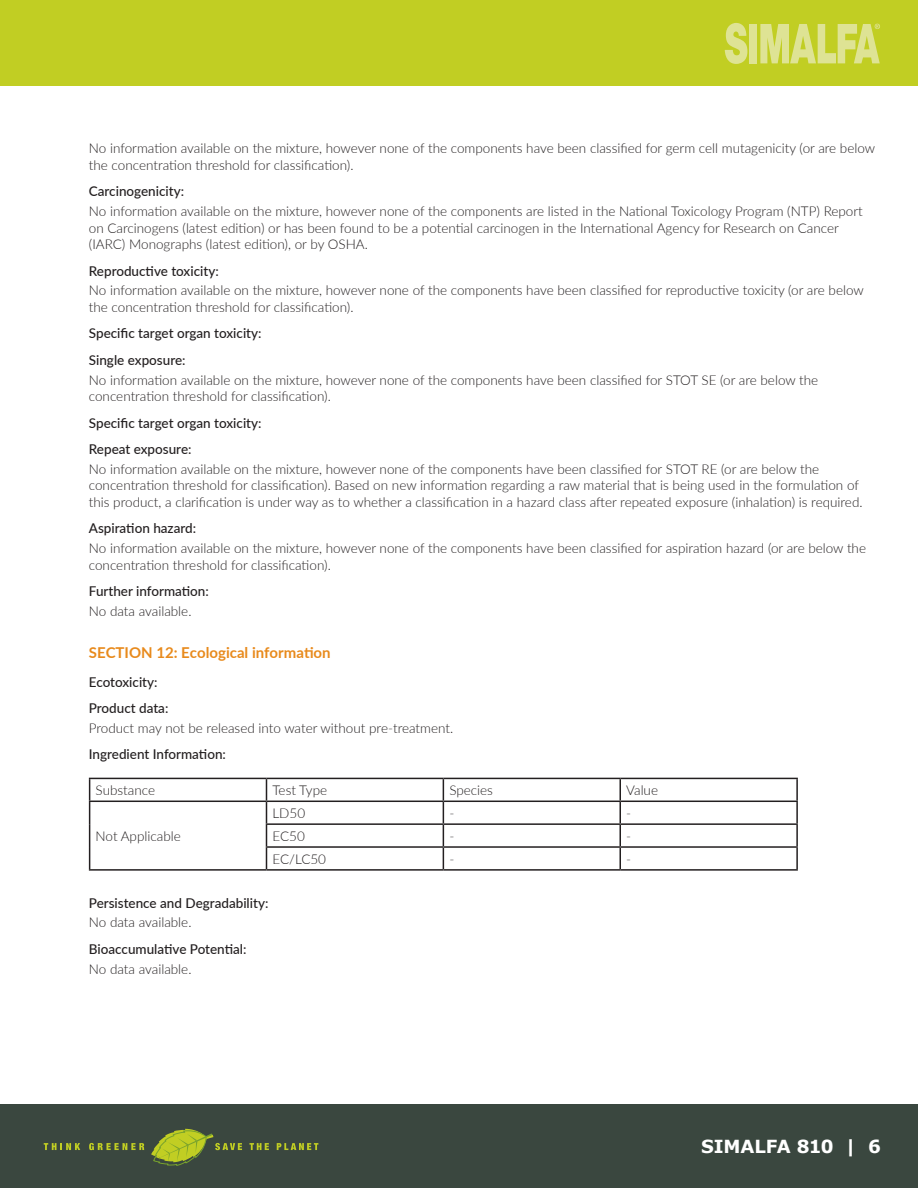
<style>
.page{position:relative;width:918px;height:1188px;background:#fff}
.page>*{position:absolute;margin:0;border:0;box-sizing:border-box;transform-origin:0 0}
.t1{font:700 18px "Verdana";letter-spacing:-.01em;color:#fff}
.t2{font:700 15px "Lato";color:#e88a1c}
.t3{font:300 13.5px/16.5px "Lato";color:#231f20}
.t4{font:500 13.5px/26.5px "Lato";color:#231f20}
</style>
<div class="page">
<div style="left:0;top:1105px;width:918px;height:83px;background:#3a473f"></div>
<div style="left:0;top:1px;width:918px;height:85px;background:#c1ce23"></div>
<svg style="left:725px;top:23px;width:22px;height:41px"></svg>
<div style="left:750px;top:24px;width:7px;height:39px;background:#dee394"></div>
<svg style="left:760px;top:24px;width:120px;height:39px"></svg>
<svg style="left:44px;top:1143px;width:36px;height:7px"></svg>
<svg style="left:89px;top:1143px;width:55px;height:7px"></svg>
<svg style="left:151px;top:1129px;width:91px;height:37px"></svg>
<svg style="left:249px;top:1143px;width:20px;height:7px"></svg>
<svg style="left:277px;top:1143px;width:41px;height:7px"></svg>
<hr style="left:89px;top:778px;width:177px;height:1px;background:#231f20">
<hr style="left:266px;top:778px;width:177px;height:1px;background:#231f20">
<hr style="left:443px;top:778px;width:177px;height:1px;background:#231f20">
<hr style="left:620px;top:778px;width:178px;height:1px;background:#231f20">
<hr style="left:619px;top:779px;width:2px;height:22px;background:#231f20">
<hr style="left:796px;top:779px;width:2px;height:22px;background:#231f20">
<hr style="left:89px;top:801px;width:177px;height:1px;background:#231f20">
<hr style="left:266px;top:801px;width:177px;height:1px;background:#231f20">
<hr style="left:443px;top:801px;width:177px;height:1px;background:#231f20">
<hr style="left:620px;top:801px;width:178px;height:1px;background:#231f20">
<hr style="left:619px;top:802px;width:2px;height:21px;background:#231f20">
<hr style="left:796px;top:802px;width:2px;height:21px;background:#231f20">
<hr style="left:266px;top:823px;width:177px;height:2px;background:#231f20">
<hr style="left:443px;top:823px;width:177px;height:2px;background:#231f20">
<hr style="left:620px;top:823px;width:178px;height:2px;background:#231f20">
<hr style="left:619px;top:825px;width:2px;height:21px;background:#231f20">
<hr style="left:796px;top:825px;width:2px;height:21px;background:#231f20">
<svg style="left:89px;top:779px;width:1px;height:90px"></svg>
<hr style="left:266px;top:846px;width:177px;height:2px;background:#231f20">
<svg style="left:266px;top:779px;width:1px;height:90px"></svg>
<hr style="left:443px;top:846px;width:177px;height:2px;background:#231f20">
<svg style="left:443px;top:779px;width:1px;height:90px"></svg>
<hr style="left:620px;top:846px;width:178px;height:2px;background:#231f20">
<hr style="left:619px;top:848px;width:2px;height:21px;background:#231f20">
<hr style="left:796px;top:848px;width:2px;height:21px;background:#231f20">
<hr style="left:89px;top:869px;width:177px;height:2px;background:#231f20">
<hr style="left:266px;top:869px;width:177px;height:2px;background:#231f20">
<hr style="left:443px;top:869px;width:177px;height:2px;background:#231f20">
<hr style="left:620px;top:869px;width:178px;height:2px;background:#231f20">
<p class="t3" style="left:89px;top:140px;width:788px">No information available on the mixture, however none of the components have been classified for germ cell mutagenicity (or are below the concentration threshold for classification).</p>
<p class="t4" style="left:89px;top:178px;width:97px">Carcinogenicity:</p>
<p class="t3" style="left:89px;top:203px;width:776px">No information available on the mixture, however none of the components are listed in the National Toxicology Program (NTP) Report on Carcinogens (latest edition) or has been found to be a potential carcinogen in the International Agency for Research on Cancer (IARC) Monographs (latest edition), or by OSHA.</p>
<p class="t4" style="left:89px;top:257px;width:131px">Reproductive toxicity:</p>
<p class="t3" style="left:89px;top:282px;width:776px">No information available on the mixture, however none of the components have been classified for reproductive toxicity (or are below the concentration threshold for classification).</p>
<p class="t4" style="left:89px;top:320px;width:174px">Specific target organ toxicity:<br>Single exposure:</p>
<p class="t3" style="left:89px;top:371px;width:731px">No information available on the mixture, however none of the components have been classified for STOT SE (or are below the concentration threshold for classification).</p>
<p class="t4" style="left:89px;top:409px;width:174px">Specific target organ toxicity:<br>Repeat exposure:</p>
<p class="t3" style="left:89px;top:460px;width:775px">No information available on the mixture, however none of the components have been classified for STOT RE (or are below the concentration threshold for classification). Based on new information regarding a raw material that is being used in the formulation of this product, a clarification is under way as to whether a classification in a hazard class after repeated exposure (inhalation) is required.</p>
<p class="t4" style="left:89px;top:515px;width:109px">Aspiration hazard:</p>
<p class="t3" style="left:89px;top:540px;width:779px">No information available on the mixture, however none of the components have been classified for aspiration hazard (or are below the concentration threshold for classification).</p>
<p class="t4" style="left:89px;top:577px;width:122px">Further information:</p>
<p class="t3" style="left:89px;top:602px;width:104px">No data available.</p>
<p class="t2" style="left:89px;top:642px;width:243px">SECTION 12: Ecological information</p>
<p class="t4" style="left:89px;top:668px;width:81px">Ecotoxicity:<br>Product data:</p>
<p class="t3" style="left:89px;top:719px;width:366px">Product may not be released into water without pre-treatment.</p>
<p class="t4" style="left:89px;top:741px;width:139px">Ingredient Information:</p>
<p class="t3" style="left:96px;top:782px;width:61px">Substance</p>
<p class="t3" style="left:272px;top:782px;width:56px">Test Type</p>
<p class="t3" style="left:449px;top:782px;width:45px">Species</p>
<p class="t3" style="left:626px;top:782px;width:33px">Value</p>
<p class="t3" style="left:96px;top:827px;width:87px">Not Applicable</p>
<p class="t3" style="left:272px;top:805px;width:34px">LD50</p>
<p class="t3" style="left:449px;top:805px;width:6px">-</p>
<p class="t3" style="left:626px;top:805px;width:6px">-</p>
<p class="t3" style="left:272px;top:827px;width:34px">EC50</p>
<p class="t3" style="left:449px;top:827px;width:6px">-</p>
<p class="t3" style="left:626px;top:827px;width:6px">-</p>
<p class="t3" style="left:272px;top:850px;width:55px">EC/LC50</p>
<p class="t3" style="left:449px;top:850px;width:6px">-</p>
<p class="t3" style="left:626px;top:850px;width:6px">-</p>
<p class="t4" style="left:89px;top:889px;width:181px">Persistence and Degradability:</p>
<p class="t3" style="left:89px;top:914px;width:104px">No data available.</p>
<p class="t4" style="left:89px;top:935px;width:159px">Bioaccumulative Potential:</p>
<p class="t3" style="left:89px;top:960px;width:104px">No data available.</p>
<h1 class="t1" style="left:701px;top:1134px;width:181px">SIMALFA 810 | 6</h1>
</div>
